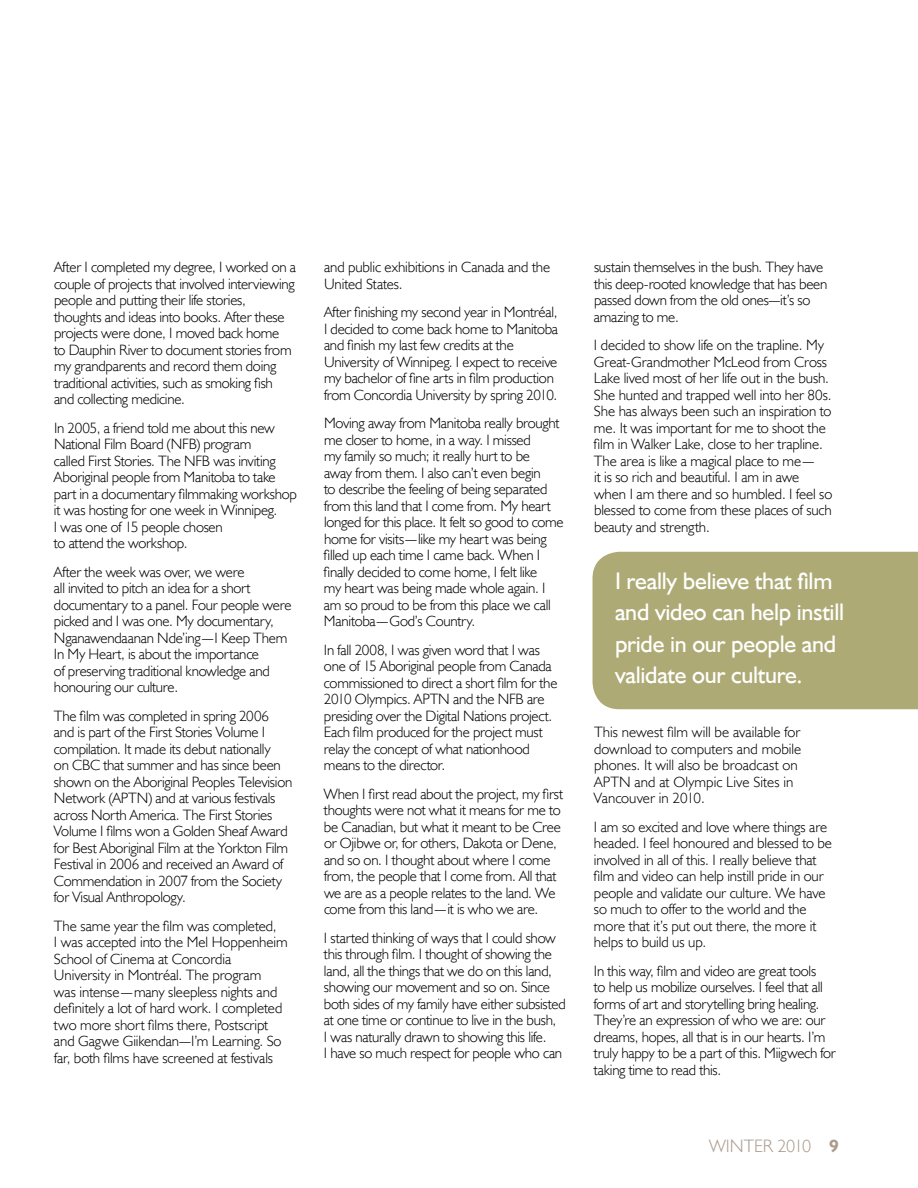
<style>
.page{position:relative;width:918px;height:1188px;background:#fff}
.page>*{position:absolute;margin:0;border:0;box-sizing:border-box;transform-origin:0 0}
.t1{font:24px/31.5px "Humanist 521 TL";letter-spacing:-.01em;color:#fff}
.t2{font:300 18px "Humanist 521 TL";letter-spacing:-.04em;color:#ab9c8f}
.t3{font:300 15px/16.5px "Humanist 521 TL";letter-spacing:-.015em;color:#000}
.t4{font:300 15px/16.5px "Humanist 521 TL";letter-spacing:.005em;color:#000}
.s1{font-weight:700}
</style>
<div class="page">
<div style="left:592px;top:552px;width:326px;height:157px;background:#aeaa75"></div>
<p class="t3" style="left:54px;top:258px;width:244px">After I completed my degree, I worked on a couple of projects that involved interviewing people and putting their life stories, thoughts and ideas into books. After these projects were done, I moved back home<br>to Dauphin River to document stories from my grandparents and record them doing traditional activities, such as smoking fish and collecting medicine.</p>
<p class="t3" style="left:54px;top:419px;width:244px">I n 2005, a friend told me about this new<br>N ational Film Board (N FB) program<br>called First Stories. The NFB was inviting Aboriginal people from M anitoba to take part in a documentary filmmaking workshop it was hosting for one week in Winnipeg.<br>I was one of 15 people chosen<br>to attend the workshop.</p>
<p class="t3" style="left:54px;top:563px;width:239px">After the week was over, we were<br>all invited to pitch an idea for a short documentary to a panel. Four people were picked and I was one. My documentary, Nganawendaanan Nde’ing— I Keep Them I n My H eart, is about the importance<br>of preserving traditional knowledge and honouring our culture.</p>
<p class="t3" style="left:54px;top:707px;width:240px">The film was completed in spring 2006 and is part of the First Stories Volume I compilation. It made its debut nationally<br>on CBC that summer and has since been shown on the Aboriginal Peoples Television N etwork (APTN) and at various festivals across North America. The First Stories Volume I films won a Golden Sheaf Award for Best Aboriginal Film at the Yorkton Film Festival in 2006 and received an Award of Commendation in 2007 from the Society for Visual Anthropology.</p>
<p class="t3" style="left:54px;top:917px;width:235px">The same year the film was completed,<br>I was accepted into the Mel Hoppenheim School of Cinema at Concordia University in Montréal. The program<br>was intense—many sleepless nights and definitely a lot of hard work. I completed two more short films there, Postscript and Gagwe Giikendan—I’m Learning. So far, both films have screened at festivals</p>
<p class="t3" style="left:324px;top:258px;width:228px">and public exhibitions in Canada and the<br>United States.</p>
<p class="t3" style="left:324px;top:303px;width:236px">After finishing my second year in Montréal, I decided to come back home to M anitoba and finish my last few credits at the University of Winnipeg. I expect to receive my bachelor of fine arts in film production from Concordia University by spring 2010.</p>
<p class="t3" style="left:324px;top:414px;width:241px">M oving away from M anitoba really brought me closer to home, in a way. I missed<br>my family so much; it really hurt to be<br>away from them. I also can’t even begin<br>to describe the feeling of being separated from this land that I come from. My heart longed for this place. It felt so good to come home for visits—like my heart was being filled up each time I came back. When I finally decided to come home, I felt like<br>my heart was being made whole again. I am so proud to be from this place we call M anitoba—God’s Country.</p>
<p class="t3" style="left:324px;top:641px;width:235px">I n fall 2008, I was given word that I was one of 15 Aboriginal people from Canada commissioned to direct a short film for the 2010 Olympics. APTN and the NFB are presiding over the Digital Nations project.<br>Each film produced for the project must relay the concept of what nationhood means to the director.</p>
<p class="t3" style="left:324px;top:785px;width:241px">When I first read about the project, my first thoughts were not what it means for me to be Canadian, but what it meant to be Cree or Ojibwe or, for others, Dakota or Dene, and so on. I thought about where I come from, the people that I come from. All that we are as a people relates to the land. We come from this land—it is who we are.</p>
<p class="t3" style="left:324px;top:929px;width:243px">I started thinking of ways that I could show this through film. I thought of showing the land, all the things that we do on this land, showing our movement and so on. Since both sides of my family have either subsisted at one time or continue to live in the bush,<br>I was naturally drawn to showing this life.<br>I have so much respect for people who can</p>
<p class="t3" style="left:594px;top:258px;width:235px">sustain themselves in the bush. They have this deep-rooted knowledge that has been passed down from the old ones—it’s so amazing to me.</p>
<p class="t3" style="left:594px;top:336px;width:240px">I decided to show life on the trapline. My Great-Grandmother M cLeod from Cross Lake lived most of her life out in the bush.<br>She hunted and trapped well into her 80s.<br>She has always been such an inspiration to me. It was important for me to shoot the film in Walker Lake, close to her trapline.<br>The area is like a magical place to me—<br>it is so rich and beautiful. I am in awe when I am there and so humbled. I feel so blessed to come from these places of such beauty and strength.</p>
<h1 class="t1" style="left:615px;top:564px;width:231px">I really believe that film and video can help instill pride in our people and validate our culture.</h1>
<p class="t4" style="left:594px;top:723px;width:209px">This newest film will be available for download to computers and mobile phones. It will also be broadcast on<br>APTN and at Olympic Live Sites in<br>Vancouver in 2010.</p>
<p class="t3" style="left:594px;top:818px;width:240px">I am so excited and love where things are headed. I feel honoured and blessed to be involved in all of this. I really believe that film and video can help instill pride in our people and validate our culture. We have so much to offer to the world and the more that it’s put out there, the more it helps to build us up.</p>
<p class="t3" style="left:594px;top:962px;width:243px">In this way, film and video are great tools<br>to help us mobilize ourselves. I feel that all forms of art and storytelling bring healing.<br>They’re an expression of who we are: our dreams, hopes, all that is in our hearts. I’m truly happy to be a part of this. Miigwech for taking time to read this.</p>
<p class="t2" style="left:709px;top:1135px;width:27px">WINTE</p>
<p class="t2" style="left:763px;top:1135px;width:78px">R 2010 <span class="s1">9</span></p>
</div>
